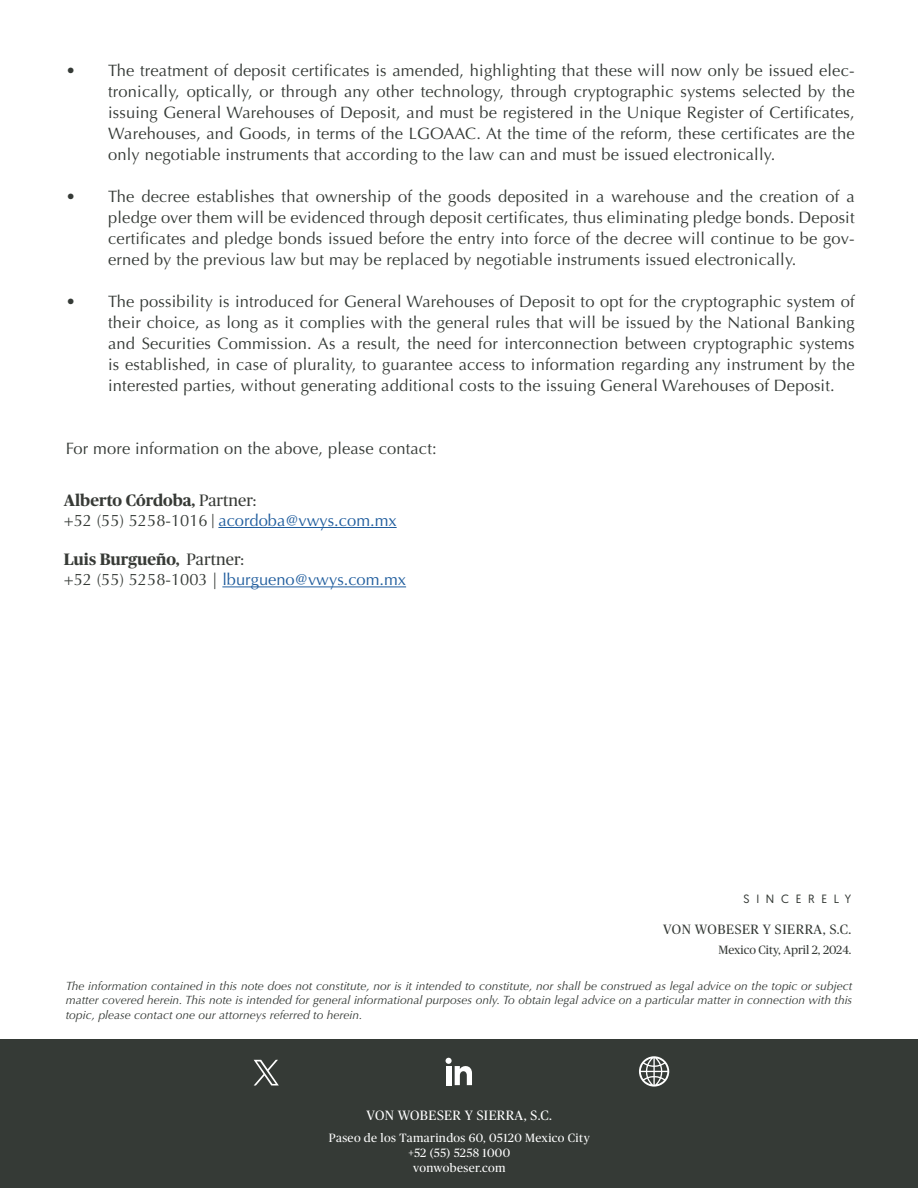
<style>
.page{position:relative;width:918px;height:1188px;background:#fff}
.page>*{position:absolute;margin:0;border:0;box-sizing:border-box;transform-origin:0 0}
.t1{font:16.5px/21px "Optima";letter-spacing:.01em;color:#353a36;text-align:justify}
.t2{font:16.5px "Optima";color:#215e9e}
.t3{font:700 16.5px "Publico";color:#373a36}
.t4{font:13.5px "Publico";letter-spacing:.045em;color:#353a36}
.t5{font:13.5px "Publico";letter-spacing:.03em;color:#fff}
.t6{font:italic 12px/14.4px "Optima";color:#353a36;text-align:justify}
.t7{font:12px/15px "Publico";letter-spacing:.03em;color:#fff;text-align:center}
.t8{font:12px "Publico";color:#353a36}
.t9{font:12px "Geomanist";letter-spacing:.56em;color:#353a36}
.s1{font-weight:400}
.s2{color:#353a36}
.s3{font-family:"Publico";font-weight:700;color:#373a36}
</style>
<div class="page">
<div style="left:0;top:1040px;width:918px;height:148px;background:#353a36"></div>
<svg style="left:446px;top:1058px;width:26px;height:27px"></svg>
<svg style="left:639px;top:1056px;width:30px;height:31px"></svg>
<svg style="left:254px;top:1060px;width:25px;height:26px"></svg>
<hr style="left:218px;top:527px;width:179px;height:1px;background:#215e9e">
<hr style="left:222px;top:586px;width:184px;height:1px;background:#215e9e">
<p class="t1" style="left:108px;top:60px;width:748px;text-indent:-43px">• The treatment of deposit certificates is amended, highlighting that these will now only be issued elec&shy;tronically, optically, or through any other technology, through cryptographic systems selected by the issuing General Warehouses of Deposit, and must be registered in the Unique Register of Certificates, Warehouses, and Goods, in terms of the LGOAAC. At the time of the reform, these certificates are the only negotiable instruments that according to the law can and must be issued electronically.</p>
<p class="t1" style="left:108px;top:186px;width:748px;text-indent:-43px">• The decree establishes that ownership of the goods deposited in a warehouse and the creation of a pledge over them will be evidenced through deposit certificates, thus eliminating pledge bonds. Deposit certificates and pledge bonds issued before the entry into force of the decree will continue to be gov&shy;erned by the previous law but may be replaced by negotiable instruments issued electronically.</p>
<p class="t1" style="left:108px;top:291px;width:748px;text-indent:-43px">• The possibility is introduced for General Warehouses of Deposit to opt for the cryptographic system of their choice, as long as it complies with the general rules that will be issued by the National Banking and Securities Commission. As a result, the need for interconnection between cryptographic systems is established, in case of plurality, to guarantee access to information regarding any instrument by the interested parties, without generating additional costs to the issuing General Warehouses of Deposit.</p>
<p class="t1" style="left:66px;top:438px;width:373px">For more information on the above, please contact:</p>
<p class="t3" style="left:64px;top:491px;width:194px">Alberto Córdoba, <span class="s1">Partner:</span></p>
<p class="t2" style="left:64px;top:511px;width:334px"><span class="s2">+52 (55) 5258-1016</span> <span class="s3">|</span> acordoba@vwys.com.mx</p>
<p class="t3" style="left:64px;top:550px;width:182px">Luis Burgueño, <span class="s1">Partner:</span></p>
<p class="t2" style="left:64px;top:570px;width:344px"><span class="s2">+52 (55) 5258-1003 |</span> lburgueno@vwys.com.mx</p>
<p class="t9" style="left:744px;top:891px;width:109px">SINCERELY</p>
<p class="t4" style="left:663px;top:921px;width:190px">VON WOBESER Y SIERRA, S.C.</p>
<p class="t8" style="left:719px;top:944px;width:134px">Mexico City, April 2, 2024.</p>
<p class="t6" style="left:66px;top:979px;width:788px">The information contained in this note does not constitute, nor is it intended to constitute, nor shall be construed as legal advice on the topic or subject matter covered herein. This note is intended for general informational purposes only. To obtain legal advice on a particular matter in connection with this topic, please contact one our attorneys referred to herein.</p>
<p class="t5" style="left:367px;top:1108px;width:187px">VON WOBESER Y SIERRA, S.C.</p>
<p class="t7" style="left:329px;top:1130px;width:262px">Paseo de los Tamarindos 60, 05120 Mexico City +52 (55) 5258 1000<br>vonwobeser.com</p>
</div>
